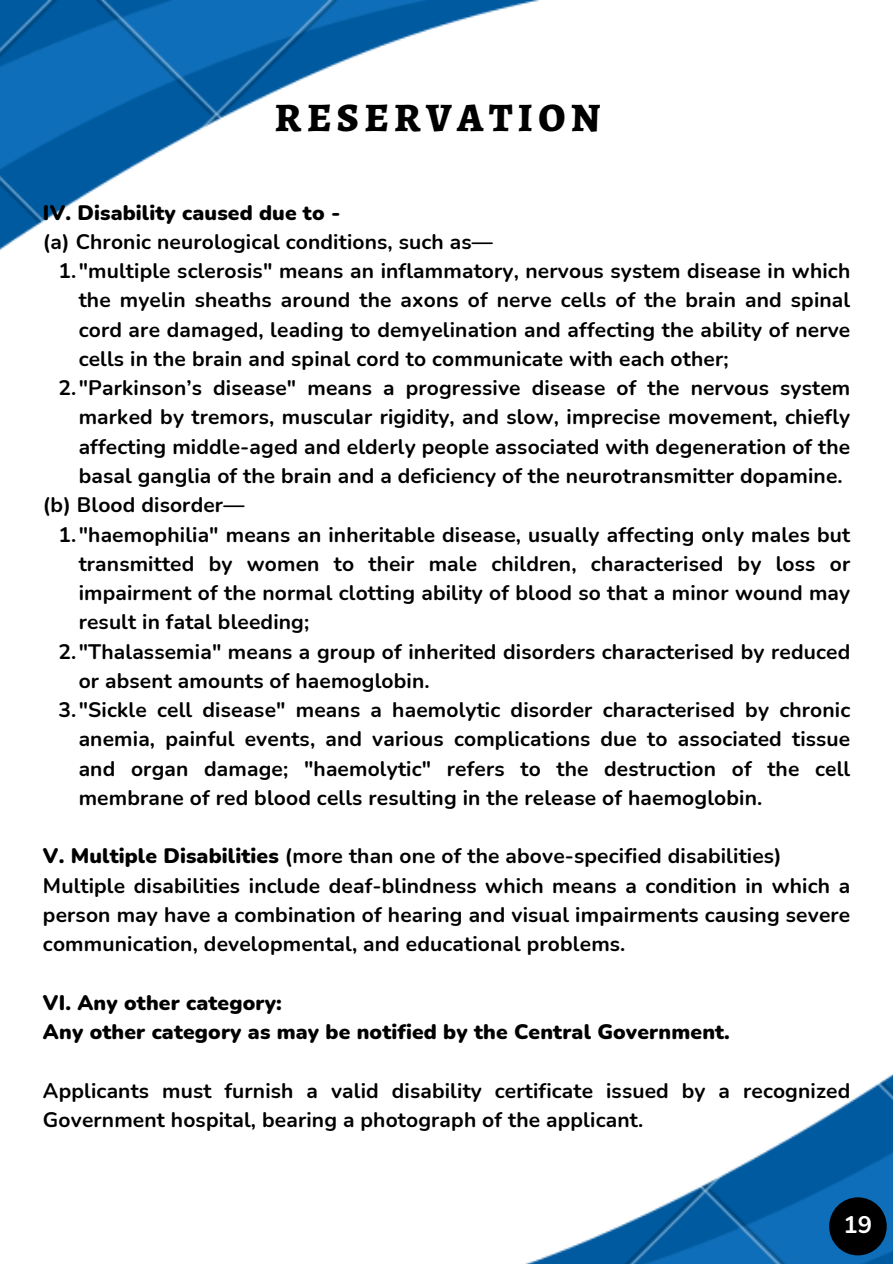
<style>
.page{position:relative;width:893px;height:1264px;background:#fff}
.page>*{position:absolute;margin:0;border:0;box-sizing:border-box;transform-origin:0 0}
.t1{font:800 40.5px "Alegreya";letter-spacing:.135em;color:#000}
.t2{font:700 24px "Nunito";color:#fff}
.t3{font:700 21px/29.2px "Nunito";letter-spacing:.005em;color:#000}
.t4{font:900 21px/29.2px "Nunito";letter-spacing:.005em;color:#000}
.s1{font-weight:900}
</style>
<div class="page">
<img style="left:0;top:0;width:540px;height:251px">
<img style="left:526px;top:1074px;width:366px;height:189px">
<div style="left:829px;top:1197px;width:57px;height:58px;background:#000;border-radius:50%"></div>
<p class="t1" style="left:275px;top:90px;width:327px">RESERVATION</p>
<h1 class="t3" style="left:43px;top:198px;width:451px"><span class="s1">IV. Disability caused due to -<br></span>(a) Chronic neurological conditions, such as—</h1>
<h2 class="t3" style="left:79px;top:256px;width:773px;text-align:justify;text-indent:-20px">1."multiple sclerosis" means an inflammatory, nervous system disease in which the myelin sheaths around the axons of nerve cells of the brain and spinal cord are damaged, leading to demyelination and affecting the ability of nerve cells in the brain and spinal cord to communicate with each other;</h2>
<p class="t3" style="left:79px;top:373px;width:773px;text-align:justify;text-indent:-20px">2."Parkinson’s disease" means a progressive disease of the nervous system marked by tremors, muscular rigidity, and slow, imprecise movement, chiefly affecting middle-aged and elderly people associated with degeneration of the basal ganglia of the brain and a deficiency of the neurotransmitter dopamine.</p>
<p class="t3" style="left:43px;top:490px;width:203px">(b) Blood disorder—</p>
<h2 class="t3" style="left:79px;top:520px;width:773px;text-align:justify;text-indent:-20px">1."haemophilia" means an inheritable disease, usually affecting only males but transmitted by women to their male children, characterised by loss or impairment of the normal clotting ability of blood so that a minor wound may result in fatal bleeding;</h2>
<p class="t3" style="left:79px;top:637px;width:773px;text-indent:-20px">2."Thalassemia" means a group of inherited disorders characterised by reduced or absent amounts of haemoglobin.</p>
<p class="t3" style="left:79px;top:695px;width:773px;text-align:justify;text-indent:-20px">3."Sickle cell disease" means a haemolytic disorder characterised by chronic anemia, painful events, and various complications due to associated tissue and organ damage; "haemolytic" refers to the destruction of the cell membrane of red blood cells resulting in the release of haemoglobin.</p>
<p class="t3" style="left:43px;top:841px;width:808px"><span class="s1">V. Multiple Disabilities</span> (more than one of the above-specified disabilities)<br>Multiple disabilities include deaf-blindness which means a condition in which a person may have a combination of hearing and visual impairments causing severe communication, developmental, and educational problems.</p>
<h2 class="t4" style="left:43px;top:988px;width:688px">VI. Any other category:<br>Any other category as may be notified by the Central Government.</h2>
<h2 class="t3" style="left:43px;top:1075px;width:808px">Applicants must furnish a valid disability certificate issued by a recognized<br>Government hospital, bearing a photograph of the applicant.</h2>
<h2 class="t2" style="left:843px;top:1209px;width:30px">19</h2>
</div>
